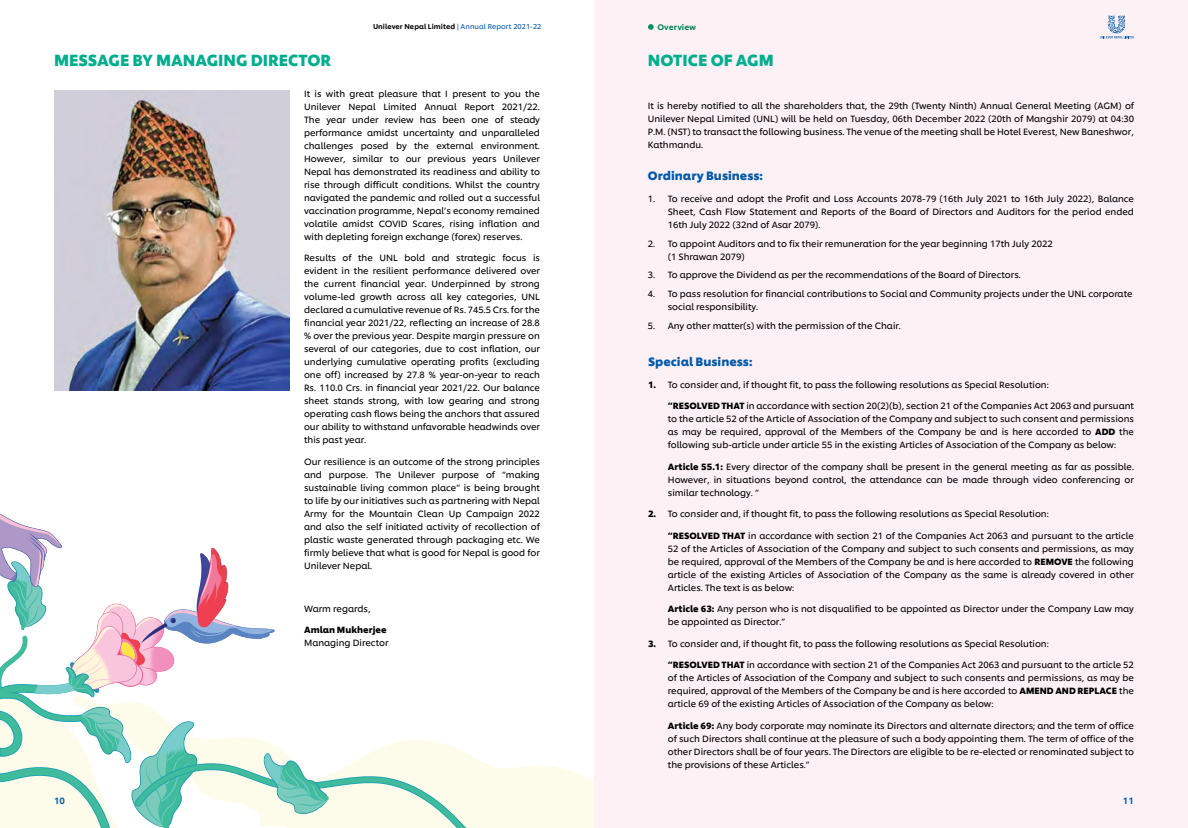
<style>
.page{position:relative;width:1188px;height:828px;background:#fff}
.page>*{position:absolute;margin:0;border:0;box-sizing:border-box;transform-origin:0 0}
.t1{font:700 16px "Unilever Shilling";color:#00ae8e}
.t2{font:700 12px "Unilever Shilling";color:#005aaa}
.t3{font:9px/13px "Unilever Shilling";color:#000;text-align:justify}
.t4{font:500 9px "Unilever Shilling";color:#005aaa}
.t5{font:500 8px "Unilever Shilling";letter-spacing:.01em;color:#008450}
.t6{font:500 7px "Unilever Shilling";letter-spacing:.01em;color:#000}
.s1{font-weight:400;color:#005aaa}
.s2{font-weight:700}
</style>
<div class="page">
<div style="left:594px;top:0;width:594px;height:828px;background:#fdf1f6"></div>
<svg style="left:0;top:513px;width:594px;height:315px"></svg>
<img style="left:54px;top:90px;width:236px;height:301px">
<svg style="left:648px;top:24px;width:6px;height:6px"></svg>
<svg style="left:1100px;top:16px;width:34px;height:22px"></svg>
<h2 class="t1" style="left:54px;top:48px;width:279px">MESSAGE BY MANAGING DIRECTOR</h2>
<p class="t6" style="left:373px;top:21px;width:170px">Unilever Nepal Limited <span class="s1">| Annual Report 2021-22</span></p>
<p class="t4" style="left:54px;top:794px;width:13px">10</p>
<p class="t3" style="left:304px;top:86px;width:237px">It is with great pleasure that I present to you the Unilever Nepal Limited Annual Report 2021/22.<br>The year under review has been one of steady performance amidst uncertainty and unparalleled challenges posed by the external environment.<br>However, similar to our previous years Unilever Nepal has demonstrated its readiness and ability to rise through difficult conditions. Whilst the country navigated the pandemic and rolled out a successful vaccination programme, Nepal’s economy remained volatile amidst COVID Scares, rising inflation and with depleting foreign exchange (forex) reserves.</p>
<p class="t3" style="left:304px;top:251px;width:237px">Results of the UNL bold and strategic focus is evident in the resilient performance delivered over the current financial year. Underpinned by strong volume-led growth across all key categories, UNL declared a cumulative revenue of Rs. 745.5 Crs. for the financial year 2021/22, reflecting an increase of 28.8 % over the previous year. Despite margin pressure on several of our categories, due to cost inflation, our underlying cumulative operating profits (excluding one off) increased by 27.8 % year-on-year to reach Rs. 110.0 Crs. in financial year 2021/22. Our balance sheet stands strong, with low gearing and strong operating cash flows being the anchors that assured our ability to withstand unfavorable headwinds over this past year.</p>
<p class="t3" style="left:304px;top:454px;width:237px">Our resilience is an outcome of the strong principles and purpose. The Unilever purpose of “making sustainable living common place” is being brought to life by our initiatives such as partnering with Nepal Army for the Mountain Clean Up Campaign 2022 and also the self initiated activity of recollection of plastic waste generated through packaging etc. We firmly believe that what is good for Nepal is good for Unilever Nepal.</p>
<p class="t3" style="left:304px;top:601px;width:68px">Warm regards,</p>
<p class="t3" style="left:304px;top:623px;width:86px"><span class="s2">Amlan Mukherjee<br></span>Managing Director</p>
<p class="t5" style="left:658px;top:21px;width:40px">Overview</p>
<h2 class="t1" style="left:648px;top:48px;width:127px">NOTICE OF AGM</h2>
<p class="t3" style="left:648px;top:98px;width:488px">It is hereby notified to all the shareholders that, the 29th (Twenty Ninth) Annual General Meeting (AGM) of<br>Unilever Nepal Limited (UNL) will be held on Tuesday, 06th December 2022 (20th of Mangshir 2079) at 04:30</p>
<p class="t3" style="left:648px;top:124px;width:488px">P.M. (NST) to transact the following business. The venue of the meeting shall be Hotel Everest, New Baneshwor,<br>Kathmandu.</p>
<h4 class="t2" style="left:648px;top:167px;width:117px">Ordinary Business:</h4>
<p class="t3" style="left:668px;top:192px;width:468px;text-indent:-20px">1. To receive and adopt the Profit and Loss Accounts 2078-79 (16th July 2021 to 16th July 2022), Balance Sheet, Cash Flow Statement and Reports of the Board of Directors and Auditors for the period ended 16th July 2022 (32nd of Asar 2079).</p>
<p class="t3" style="left:668px;top:236px;width:387px;text-indent:-20px">2. To appoint Auditors and to fix their remuneration for the year beginning 17th July 2022 (1 Shrawan 2079)</p>
<p class="t3" style="left:648px;top:268px;width:375px">3. To approve the Dividend as per the recommendations of the Board of Directors.</p>
<p class="t3" style="left:668px;top:286px;width:466px;text-indent:-20px">4. To pass resolution for financial contributions to Social and Community projects under the UNL corporate social responsibility.</p>
<p class="t3" style="left:648px;top:318px;width:255px">5. Any other matter(s) with the permission of the Chair.</p>
<h4 class="t2" style="left:648px;top:352px;width:106px">Special Business:</h4>
<p class="t3" style="left:648px;top:377px;width:402px"><span class="s2">1.</span> To consider and, if thought fit, to pass the following resolutions as Special Resolution:</p>
<p class="t3" style="left:668px;top:399px;width:468px"><span class="s2">“RESOLVED THAT</span> in accordance with section 20(2)(b), section 21 of the Companies Act 2063 and pursuant to the article 52 of the Article of Association of the Company and subject to such consent and permissions as may be required, approval of the Members of the Company be and is here accorded to <span class="s2">ADD</span> the following sub-article under article 55 in the existing Articles of Association of the Company as below:</p>
<p class="t3" style="left:668px;top:459px;width:468px"><span class="s2">Article 55.1:</span> Every director of the company shall be present in the general meeting as far as possible.<br>However, in situations beyond control, the attendance can be made through video conferencing or similar technology. “</p>
<p class="t3" style="left:648px;top:507px;width:402px"><span class="s2">2.</span> To consider and, if thought fit, to pass the following resolutions as Special Resolution:</p>
<p class="t3" style="left:668px;top:528px;width:468px"><span class="s2">“RESOLVED THAT</span> in accordance with section 21 of the Companies Act 2063 and pursuant to the article 52 of the Articles of Association of the Company and subject to such consents and permissions, as may be required, approval of the Members of the Company be and is here accorded to <span class="s2">REMOVE</span> the following article of the existing Articles of Association of the Company as the same is already covered in other Articles. The text is as below:</p>
<p class="t3" style="left:668px;top:602px;width:468px"><span class="s2">Article 63:</span> Any person who is not disqualified to be appointed as Director under the Company Law may be appointed as Director.”</p>
<p class="t3" style="left:648px;top:636px;width:402px"><span class="s2">3.</span> To consider and, if thought fit, to pass the following resolutions as Special Resolution:</p>
<p class="t3" style="left:668px;top:658px;width:468px"><span class="s2">“RESOLVED THAT</span> in accordance with section 21 of the Companies Act 2063 and pursuant to the article 52 of the Articles of Association of the Company and subject to such consents and permissions, as may be required, approval of the Members of the Company be and is here accorded to <span class="s2">AMEND AND REPLACE</span> the article 69 of the existing Articles of Association of the Company as below:</p>
<p class="t3" style="left:668px;top:718px;width:468px"><span class="s2">Article 69:</span> Any body corporate may nominate its Directors and alternate directors; and the term of office of such Directors shall continue at the pleasure of such a body appointing them. The term of office of the other Directors shall be of four years. The Directors are eligible to be re-elected or renominated subject to the provisions of these Articles.”</p>
<p class="t4" style="left:1123px;top:794px;width:13px">11</p>
</div>
